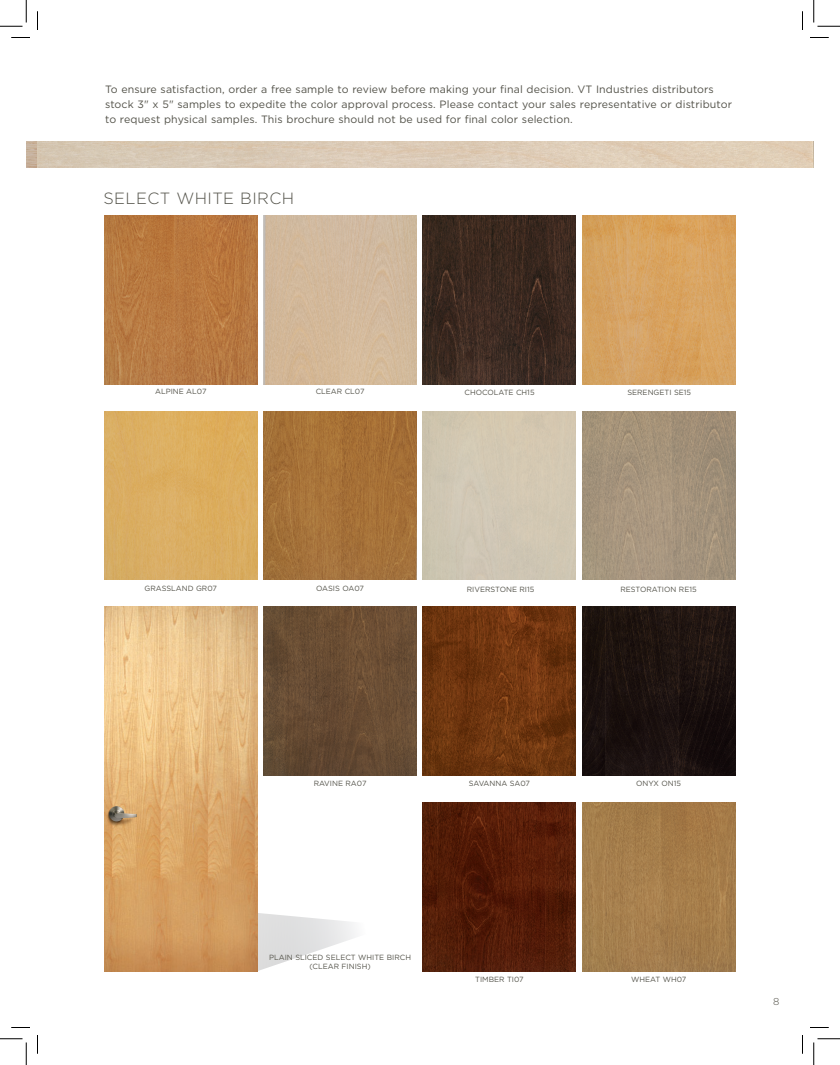
<style>
.page{position:relative;width:840px;height:1065px;background:#fff}
.page>*{position:absolute;margin:0;border:0;box-sizing:border-box;transform-origin:0 0}
.t1{font:300 16.25px "Gotham";letter-spacing:.025em;color:#535249}
.t2{font:10.62px/15px "Gotham";letter-spacing:.01em;color:#535249}
.copy{font:300 10px "Gotham";color:#535249}
.t3{font:7.5px/9px "Gotham";color:#535249;text-align:center}
</style>
<div class="page">
<img style="left:104px;top:216px;width:153px;height:169px">
<img style="left:264px;top:216px;width:153px;height:169px">
<img style="left:264px;top:411px;width:153px;height:169px">
<img style="left:264px;top:607px;width:153px;height:169px">
<img style="left:423px;top:607px;width:153px;height:169px">
<img style="left:423px;top:802px;width:153px;height:169px">
<img style="left:582px;top:802px;width:153px;height:169px">
<img style="left:582px;top:216px;width:153px;height:169px">
<img style="left:423px;top:216px;width:153px;height:169px">
<img style="left:582px;top:411px;width:153px;height:169px">
<img style="left:582px;top:607px;width:153px;height:169px">
<svg style="left:257px;top:908px;width:99px;height:63px"></svg>
<img style="left:104px;top:607px;width:153px;height:364px">
<div style="left:38px;top:141px;width:776px;height:27px;background:#dccbb6"></div>
<img style="left:104px;top:411px;width:153px;height:169px">
<svg style="left:11px;top:37px;width:19px;height:1px"></svg>
<svg style="left:810px;top:37px;width:19px;height:1px"></svg>
<svg style="left:11px;top:1027px;width:19px;height:1px"></svg>
<svg style="left:810px;top:1027px;width:19px;height:1px"></svg>
<svg style="left:37px;top:11px;width:1px;height:19px"></svg>
<svg style="left:37px;top:1035px;width:1px;height:19px"></svg>
<svg style="left:802px;top:11px;width:1px;height:19px"></svg>
<svg style="left:802px;top:1035px;width:1px;height:19px"></svg>
<svg style="left:0;top:0;width:27px;height:27px"></svg>
<svg style="left:0;top:1039px;width:27px;height:26px"></svg>
<svg style="left:814px;top:0;width:26px;height:27px"></svg>
<svg style="left:814px;top:1039px;width:26px;height:26px"></svg>
<p class="t2" style="left:105px;top:81px;width:628px">To ensure satisfaction, order a free sample to review before making your final decision. VT Industries distributors stock 3" x 5" samples to expedite the color approval process. Please contact your sales representative or distributor to request physical samples. This brochure should not be used for final color selection.</p>
<p class="t1" style="left:104px;top:188px;width:192px">SELECT WHITE BIRCH</p>
<p class="t3" style="left:155px;top:387px;width:53px">ALPINE AL07</p>
<p class="t3" style="left:316px;top:387px;width:50px">CLEAR CL07</p>
<p class="t3" style="left:464px;top:388px;width:72px">CHOCOLATE CH15</p>
<p class="t3" style="left:627px;top:388px;width:65px">SERENGETI SE15</p>
<p class="t3" style="left:145px;top:584px;width:74px">GRASSLAND GR07</p>
<p class="t3" style="left:316px;top:584px;width:49px">OASIS OA07</p>
<p class="t3" style="left:467px;top:585px;width:69px">RIVERSTONE RI15</p>
<p class="t3" style="left:620px;top:585px;width:78px">RESTORATION RE15</p>
<p class="t3" style="left:314px;top:778px;width:54px">RAVINE RA07</p>
<p class="t3" style="left:469px;top:778px;width:63px">SAVANNA SA07</p>
<p class="t3" style="left:269px;top:953px;width:143px">PLAIN SLICED SELECT WHITE BIRCH (CLEAR FINISH)</p>
<p class="t3" style="left:636px;top:778px;width:46px">ONYX ON15</p>
<p class="t3" style="left:475px;top:974px;width:50px">TIMBER TI07</p>
<p class="t3" style="left:631px;top:974px;width:57px">WHEAT WH07</p>
<p class="copy" style="left:773px;top:995px;width:8px">8</p>
</div>
